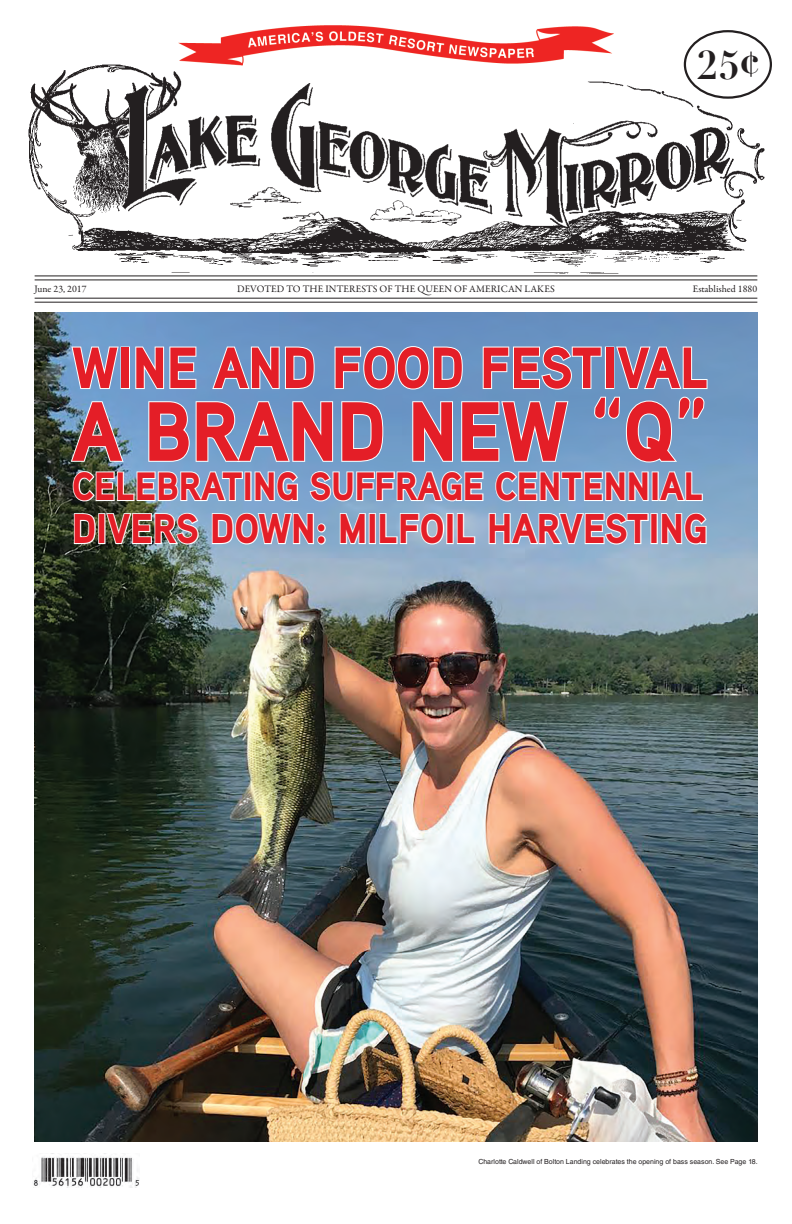
<style>
.page{position:relative;width:792px;height:1224px;background:#fff}
.page>*{position:absolute;margin:0;border:0;box-sizing:border-box;transform-origin:0 0}
.t1{font:900 83.9px "Aaux Pro OT";letter-spacing:-.005em;color:#e41e27;scale:.9 1}
.t2{font:900 58px "Aaux Pro OT";color:#e41e27;scale:.9 1}
.t3{font:900 41.5px "Aaux Pro OT";color:#e41e27;scale:.9 1}
.t4{font:900 39.5px "Aaux Pro OT";color:#e41e27;scale:.9 1}
.t5{font:700 39.4px "Didot LT Std";color:#231f20}
.t6{font:10px "Garamond Premr Pro";letter-spacing:.005em;color:#231f20}
.t7{font:7px "Helvetica LT Std";color:#231f20}
</style>
<div class="page">
<img style="left:28px;top:30px;width:744px;height:246px">
<div style="left:685px;top:31px;width:86px;height:67px;background:#fff;border-radius:50%"></div>
<div style="left:684px;top:30px;width:88px;height:69px;border:2px solid #231f20;border-radius:50%"></div>
<hr style="left:750px;top:52px;width:2px;height:25px;background:#231f20">
<img style="left:33px;top:1156px;width:107px;height:32px">
<hr style="left:35px;top:280px;width:722px;height:1px;background:#231f20">
<hr style="left:35px;top:298px;width:722px;height:1px;background:#231f20">
<hr style="left:35px;top:302px;width:722px;height:1px;background:#231f20">
<hr style="left:35px;top:276px;width:722px;height:1px;background:#231f20">
<img style="left:179px;top:25px;width:434px;height:47px">
<img style="left:35px;top:313px;width:722px;height:828px">
<img style="left:72px;top:470px;width:172px;height:33px">
<div style="left:244px;top:471px;width:8px;height:30px;border:2px solid #fff"></div>
<svg style="left:254px;top:470px;width:45px;height:32px"></svg>
<svg style="left:308px;top:470px;width:176px;height:33px"></svg>
<svg style="left:494px;top:470px;width:156px;height:32px"></svg>
<div style="left:652px;top:471px;width:7px;height:30px;border:2px solid #fff"></div>
<svg style="left:657px;top:470px;width:47px;height:33px"></svg>
<svg style="left:73px;top:512px;width:24px;height:33px"></svg>
<div style="left:98px;top:513px;width:8px;height:31px;border:2px solid #fff"></div>
<img style="left:105px;top:512px;width:95px;height:34px">
<svg style="left:211px;top:512px;width:116px;height:34px"></svg>
<svg style="left:339px;top:512px;width:28px;height:33px"></svg>
<div style="left:369px;top:513px;width:7px;height:31px;border:2px solid #fff"></div>
<svg style="left:378px;top:512px;width:67px;height:33px"></svg>
<div style="left:446px;top:513px;width:8px;height:31px;border:2px solid #fff"></div>
<svg style="left:456px;top:512px;width:20px;height:33px"></svg>
<svg style="left:488px;top:512px;width:162px;height:34px"></svg>
<div style="left:650px;top:513px;width:8px;height:31px;border:2px solid #fff"></div>
<svg style="left:660px;top:512px;width:48px;height:33px"></svg>
<svg style="left:70px;top:345px;width:50px;height:45px"></svg>
<div style="left:121px;top:347px;width:9px;height:42px;border:2px solid #fff"></div>
<img style="left:69px;top:400px;width:56px;height:63px">
<svg style="left:134px;top:345px;width:575px;height:119px"></svg>
<h3 class="t5" style="left:697px;top:40px;width:64px">25c</h3>
<h3 class="t6" style="left:35px;top:283px;width:54px">June 23, 2017</h3>
<h3 class="t6" style="left:237px;top:283px;width:319px">DEVOTED TO THE INTERESTS OF THE QUEEN OF AMERICAN LAKES</h3>
<h3 class="t6" style="left:693px;top:283px;width:66px">Established 1880</h3>
<h2 class="t2" style="left:72px;top:331px;width:709px">WINE AND FOOD FESTIVAL</h2>
<h1 class="t1" style="left:72px;top:378px;width:709px">A BRAND NEW “Q”</h1>
<h3 class="t4" style="left:72px;top:461px;width:703px">CELEBRATING SUFFRAGE CENTENNIAL</h3>
<h3 class="t3" style="left:72px;top:502px;width:707px">DIVERS DOWN: MILFOIL HARVESTING</h3>
<p class="t7" style="left:478px;top:1157px;width:281px">Charlotte Caldwell of Bolton Landing celebrates the opening of bass season. See Page 18.</p>
</div>
